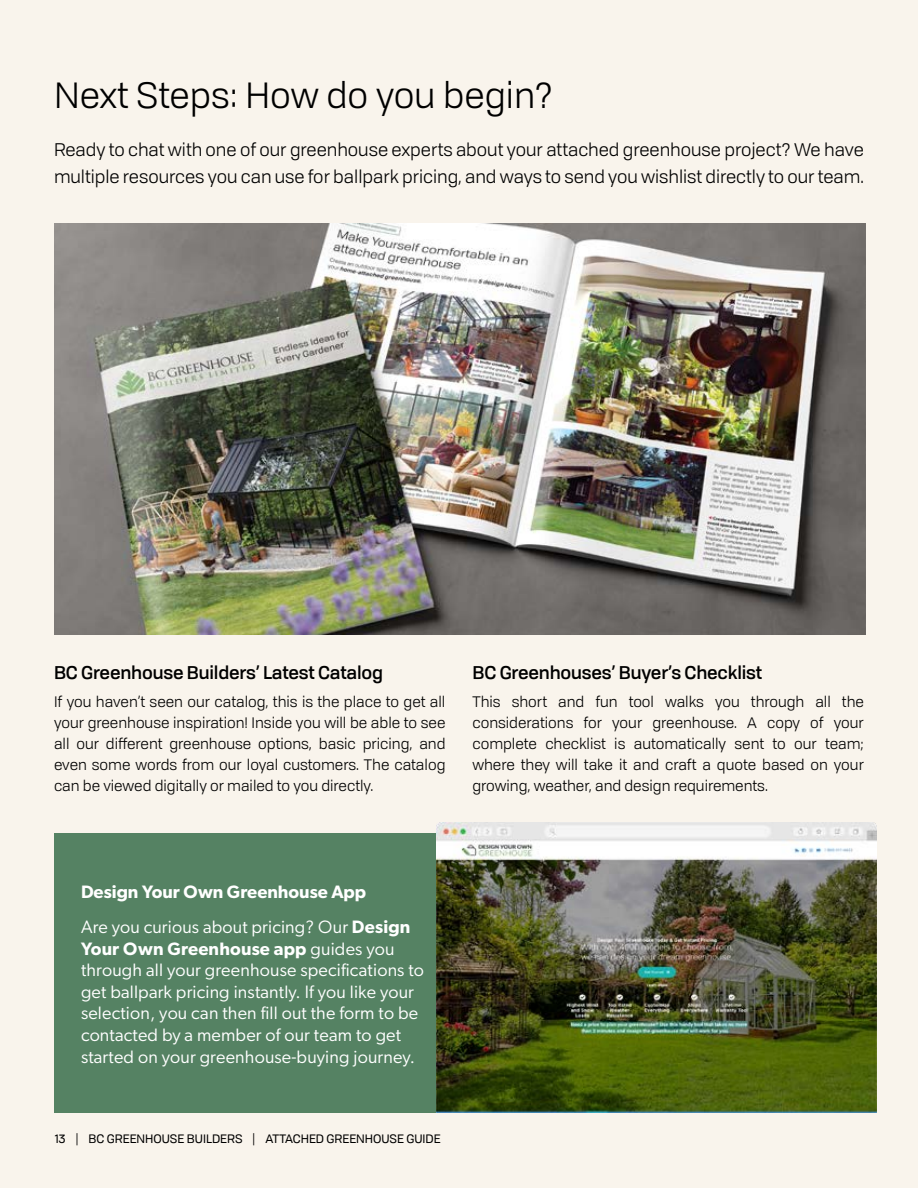
<style>
.page{position:relative;width:918px;height:1188px;background:#f9f4ec}
.page>*{position:absolute;margin:0;border:0;box-sizing:border-box;transform-origin:0 0}
.t1{font:36px "Tofino";color:#000}
.t2{font:18px/21.6px "Gibson";letter-spacing:.01em;color:#fff}
.t3{font:18px/27px "Tofino";color:#000}
.t4{font:500 18px "Tofino";letter-spacing:-.01em;color:#000}
.t5{font:600 18px/35.1px "Gibson";color:#fff}
.t6{font:15px/21px "Tofino";color:#000;text-align:justify}
.t7{font:12px "Tofino";color:#000}
.s1{font-weight:400}
.s2{font-weight:600}
</style>
<div class="page">
<div style="left:54px;top:833px;width:400px;height:280px;background:#558263"></div>
<img style="left:437px;top:822px;width:440px;height:291px">
<img style="left:54px;top:224px;width:811px;height:411px">
<h1 class="t1" style="left:54px;top:69px;width:501px">Next Steps: How do you begin?</h1>
<p class="t3" style="left:54px;top:135px;width:811px">Ready to chat with one of our greenhouse experts about your attached greenhouse project? We have multiple resources you can use for ballpark pricing, and ways to send you wishlist directly to our team.</p>
<p class="t4" style="left:54px;top:659px;width:331px">BC Greenhouse Builders’ Latest Catalog</p>
<p class="t6" style="left:54px;top:690px;width:393px">If you haven’t seen our catalog, this is the place to get all your greenhouse inspiration! Inside you will be able to see all our different greenhouse options, basic pricing, and even some words from our loyal customers. The catalog can be viewed digitally or mailed to you directly.</p>
<p class="t4" style="left:472px;top:659px;width:291px">BC Greenhouses’ Buyer’s Checklist</p>
<p class="t6" style="left:472px;top:690px;width:393px">This short and fun tool walks you through all the considerations for your greenhouse. A copy of your complete checklist is automatically sent to our team; where they will take it and craft a quote based on your growing, weather, and design requirements.</p>
<p class="t5" style="left:81px;top:874px;width:331px">Design Your Own Greenhouse App<br><span class="s1">Are you curious about pricing? Our</span> Design</p>
<p class="t2" style="left:81px;top:937px;width:345px"><span class="s2">Your Own Greenhouse app</span> guides you through all your greenhouse specifications to get ballpark pricing instantly. If you like your selection, you can then fill out the form to be contacted by a member of our team to get started on your greenhouse-buying journey.</p>
<p class="t7" style="left:55px;top:1130px;width:387px">13 | BC GREENHOUSE BUILDERS | ATTACHED GREENHOUSE GUIDE</p>
</div>
